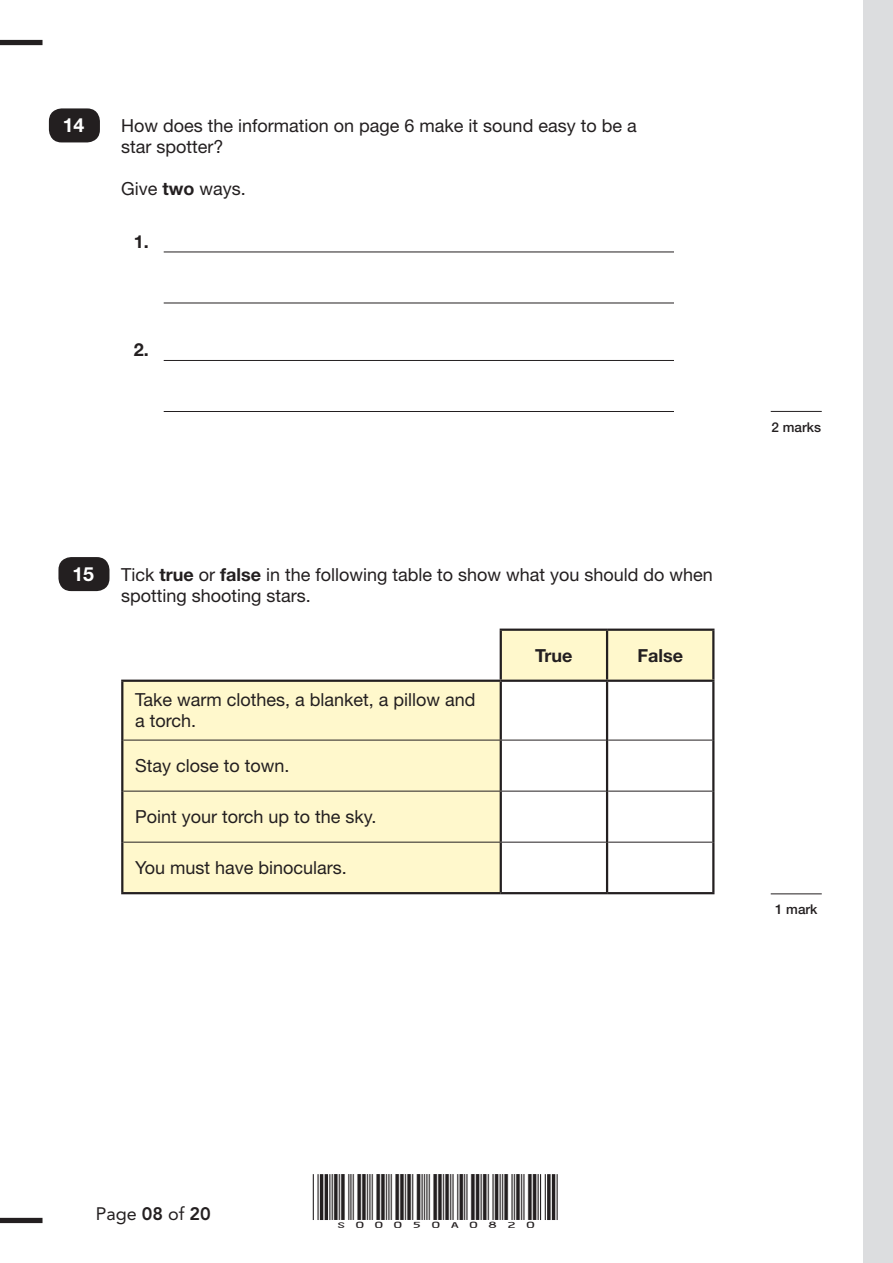
<style>
.page{position:relative;width:893px;height:1263px;background:#fff}
.page>*{position:absolute;margin:0;border:0;box-sizing:border-box;transform-origin:0 0}
.t1{font:700 19.5px "Helvetica Neue LT Std";color:#fff}
.t2{font:18px/21px "Helvetica Neue LT Std";color:#231f20}
.t3{font:700 18px "Helvetica Neue LT Std";color:#231f20}
.t4{font:18px "Avenir LT Std";color:#231f20}
.t5{font:15px "ID Automation HC39 M";color:#231f20;scale:1.3 1}
.t6{font:500 13.5px "Helvetica Neue LT Std";color:#231f20}
.s1{font-weight:700}
.s2{font-weight:800}
</style>
<div class="page">
<hr style="left:164px;top:251px;width:510px;height:1px;background:#231f20">
<hr style="left:164px;top:303px;width:510px;height:1px;background:#231f20">
<hr style="left:164px;top:360px;width:510px;height:1px;background:#231f20">
<hr style="left:164px;top:411px;width:510px;height:1px;background:#231f20">
<div style="left:49px;top:108px;width:51px;height:34px;background:#231f20;border-radius:13px"></div>
<hr style="left:771px;top:411px;width:51px;height:1px;background:#231f20">
<svg style="left:122px;top:630px;width:590px;height:262px;fill:#fff8cc"></svg>
<svg style="left:502px;top:682px;width:210px;height:210px"></svg>
<hr style="left:121px;top:680px;width:380px;height:2px;background:#231f20">
<hr style="left:121px;top:682px;width:2px;height:58px;background:#231f20">
<hr style="left:501px;top:680px;width:106px;height:2px;background:#231f20">
<hr style="left:607px;top:680px;width:107px;height:2px;background:#231f20">
<hr style="left:121px;top:740px;width:2px;height:51px;background:#231f20">
<hr style="left:121px;top:791px;width:2px;height:51px;background:#231f20">
<hr style="left:501px;top:740px;width:105px;height:1px;background:#231f20">
<hr style="left:608px;top:740px;width:104px;height:1px;background:#231f20">
<hr style="left:501px;top:791px;width:105px;height:1px;background:#231f20">
<hr style="left:608px;top:791px;width:104px;height:1px;background:#231f20">
<hr style="left:501px;top:842px;width:105px;height:1px;background:#231f20">
<hr style="left:608px;top:842px;width:104px;height:1px;background:#231f20">
<hr style="left:121px;top:842px;width:2px;height:50px;background:#231f20">
<hr style="left:121px;top:892px;width:380px;height:2px;background:#231f20">
<hr style="left:500px;top:682px;width:2px;height:58px;background:#231f20">
<hr style="left:500px;top:740px;width:2px;height:51px;background:#231f20">
<hr style="left:500px;top:791px;width:2px;height:51px;background:#231f20">
<hr style="left:500px;top:842px;width:2px;height:50px;background:#231f20">
<hr style="left:500px;top:628px;width:107px;height:3px;background:#231f20">
<hr style="left:500px;top:631px;width:2px;height:49px;background:#231f20">
<hr style="left:607px;top:628px;width:107px;height:3px;background:#231f20">
<hr style="left:606px;top:631px;width:2px;height:49px;background:#231f20">
<hr style="left:712px;top:631px;width:2px;height:49px;background:#231f20">
<hr style="left:606px;top:682px;width:2px;height:58px;background:#231f20">
<hr style="left:712px;top:682px;width:2px;height:58px;background:#231f20">
<hr style="left:606px;top:740px;width:2px;height:51px;background:#231f20">
<hr style="left:712px;top:740px;width:2px;height:51px;background:#231f20">
<hr style="left:606px;top:791px;width:2px;height:51px;background:#231f20">
<hr style="left:712px;top:791px;width:2px;height:51px;background:#231f20">
<hr style="left:606px;top:842px;width:2px;height:50px;background:#231f20">
<hr style="left:712px;top:842px;width:2px;height:50px;background:#231f20">
<hr style="left:501px;top:892px;width:106px;height:2px;background:#231f20">
<hr style="left:607px;top:892px;width:107px;height:2px;background:#231f20">
<hr style="left:123px;top:791px;width:378px;height:1px;background:#231f20">
<hr style="left:123px;top:842px;width:378px;height:1px;background:#231f20">
<hr style="left:123px;top:740px;width:378px;height:1px;background:#231f20">
<div style="left:58px;top:557px;width:51px;height:34px;background:#231f20;border-radius:13px"></div>
<hr style="left:771px;top:894px;width:51px;height:1px;background:#231f20">
<hr style="left:329px;top:1174px;width:1px;height:46px;background:#231f20">
<hr style="left:317px;top:1174px;width:2px;height:46px;background:#231f20">
<hr style="left:313px;top:1174px;width:1px;height:46px;background:#231f20">
<hr style="left:325px;top:1174px;width:3px;height:46px;background:#231f20">
<hr style="left:320px;top:1174px;width:3px;height:46px;background:#231f20">
<hr style="left:557px;top:1174px;width:1px;height:46px;background:#231f20">
<hr style="left:545px;top:1174px;width:1px;height:46px;background:#231f20">
<hr style="left:540px;top:1174px;width:1px;height:46px;background:#231f20">
<hr style="left:552px;top:1174px;width:3px;height:46px;background:#231f20">
<svg style="left:547px;top:1174px;width:4px;height:46px"></svg>
<div style="left:0;top:40px;width:43px;height:5px;background:#231f20"></div>
<div style="left:0;top:1218px;width:43px;height:5px;background:#231f20"></div>
<div style="left:863px;top:0;width:30px;height:1263px;background:#dcdddf"></div>
<p class="t1" style="left:63px;top:113px;width:23px">14</p>
<p class="t2" style="left:121px;top:115px;width:517px">How does the information on page 6 make it sound easy to be a star spotter?</p>
<p class="t2" style="left:121px;top:178px;width:126px">Give <span class="s1">two</span> ways.</p>
<p class="t3" style="left:134px;top:230px;width:17px">1.</p>
<p class="t3" style="left:134px;top:339px;width:17px">2.</p>
<p class="t1" style="left:72px;top:562px;width:23px">15</p>
<p class="t2" style="left:121px;top:563px;width:593px">Tick <span class="s1">true</span> or <span class="s1">false</span> in the following table to show what you should do when spotting shooting stars.</p>
<p class="t2" style="left:135px;top:689px;width:342px">Take warm clothes, a blanket, a pillow and a torch.</p>
<p class="t2" style="left:135px;top:755px;width:156px">Stay close to town.</p>
<p class="t2" style="left:135px;top:806px;width:243px">Point your torch up to the sky.</p>
<p class="t2" style="left:135px;top:857px;width:213px">You must have binoculars.</p>
<p class="t3" style="left:535px;top:644px;width:39px">True</p>
<p class="t3" style="left:637px;top:644px;width:47px">False</p>
<p class="t6" style="left:771px;top:419px;width:51px">2 marks</p>
<p class="t6" style="left:775px;top:901px;width:44px">1 mark</p>
<p class="t4" style="left:96px;top:1204px;width:117px">Page <span class="s2">08</span> of <span class="s2">20</span></p>
<p class="t5" style="left:332px;top:1206px;width:162px">S00050A0820</p>
</div>
